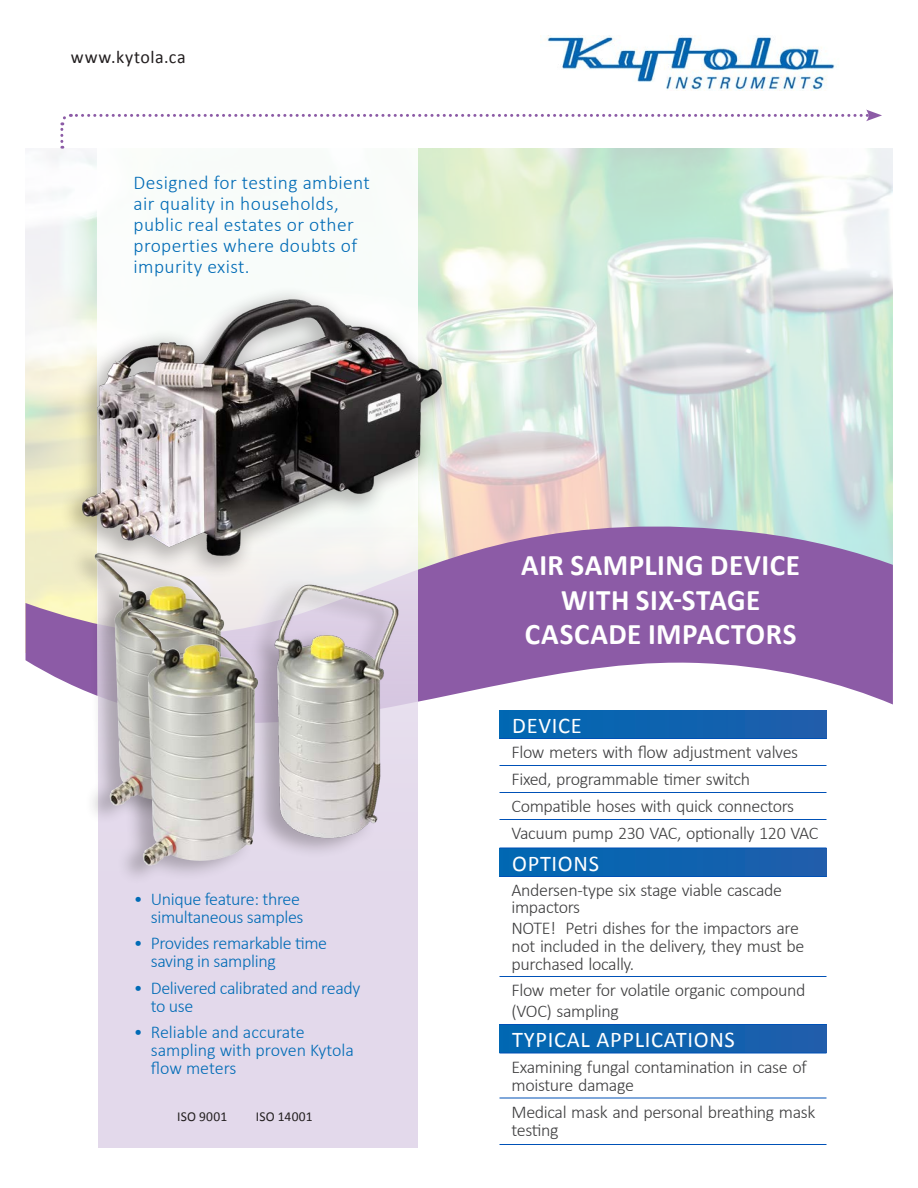
<style>
.page{position:relative;width:918px;height:1188px;background:#fff}
.page>*{position:absolute;margin:0;border:0;box-sizing:border-box;transform-origin:0 0}
.t1{font:700 30px/34.5px "Calibri";letter-spacing:.015em;color:#fff;text-align:center}
.t2{font:22.5px "Calibri";letter-spacing:.03em;color:#fff}
.t3{font:300 19.5px/21px "Calibri";letter-spacing:.02em;color:#006bb6}
.t4{font:18.15px "Calibri";letter-spacing:.04em;color:#231f20}
.Brochure_body{font:300 18px/18px "Calibri";letter-spacing:-.02em;color:#3e3e3f}
.t5{font:300 18px/18px "Calibri";letter-spacing:-.02em;color:#006bb6}
.t6{font:300 18px/18px "Calibri";color:#006bb6}
.t7{font:13.65px "Calibri";letter-spacing:.015em;color:#231f20}
</style>
<div class="page">
<img style="left:540px;top:35px;width:297px;height:56px">
<svg style="left:60px;top:110px;width:822px;height:39px"></svg>
<img style="left:26px;top:149px;width:867px;height:338px">
<svg style="left:26px;top:487px;width:867px;height:239px;fill:#8c5ba6"></svg>
<div style="left:98px;top:140px;width:320px;height:638px;background:#f8fcfa"></div>
<div style="left:98px;top:527px;width:320px;height:621px;background:#e0d5e9"></div>
<div style="left:69px;top:546px;width:156px;height:279px;background:#231f20;opacity:.3"></div>
<img style="left:88px;top:579px;width:145px;height:231px">
<div style="left:101px;top:604px;width:157px;height:282px;background:#231f20;opacity:.3"></div>
<img style="left:120px;top:607px;width:138px;height:264px">
<div style="left:248px;top:578px;width:150px;height:281px;background:#231f20;opacity:.3"></div>
<img style="left:256px;top:579px;width:153px;height:268px">
<div style="left:59px;top:279px;width:413px;height:300px;background:#231f20;opacity:.3"></div>
<img style="left:66px;top:283px;width:395px;height:279px">
<div style="left:500px;top:710px;width:326px;height:29px;background:linear-gradient(to right,#0068b3,#1f5dac)"></div>
<div style="left:500px;top:848px;width:326px;height:29px;background:linear-gradient(to right,#0068b3,#1f5dac)"></div>
<div style="left:500px;top:1024px;width:326px;height:29px;background:linear-gradient(to right,#0068b3,#1f5dac)"></div>
<hr style="left:500px;top:738px;width:326px;height:1px;background:#0051b7">
<hr style="left:500px;top:765px;width:326px;height:1px;background:#0051b7">
<hr style="left:500px;top:792px;width:326px;height:1px;background:#0051b7">
<hr style="left:500px;top:819px;width:326px;height:1px;background:#0051b7">
<hr style="left:500px;top:848px;width:326px;height:1px;background:#0051b7">
<hr style="left:500px;top:876px;width:326px;height:1px;background:#0051b7">
<hr style="left:500px;top:976px;width:326px;height:1px;background:#0051b7">
<hr style="left:500px;top:1024px;width:326px;height:1px;background:#0051b7">
<hr style="left:500px;top:1053px;width:326px;height:1px;background:#0051b7">
<hr style="left:500px;top:1098px;width:326px;height:1px;background:#0051b7">
<hr style="left:500px;top:1144px;width:326px;height:1px;background:#0051b7">
<p class="t4" style="left:71px;top:46px;width:116px">www.kytola.ca</p>
<p class="t3" style="left:134px;top:171px;width:238px">Designed for testing ambient air quality in households, public real estates or other properties where doubts of impurity exist.</p>
<p class="t5" style="left:134px;top:889px;width:171px;text-align:right">• Unique feature: three simultaneous samples</p>
<p class="t5" style="left:151px;top:934px;width:178px;text-indent:-17px">• Provides remarkable time saving in sampling</p>
<p class="t5" style="left:151px;top:978px;width:211px;text-indent:-17px">• Delivered calibrated and ready to use</p>
<p class="t6" style="left:151px;top:1023px;width:205px;text-indent:-17px">• Reliable and accurate sampling with proven Kytola flow meters</p>
<p class="t7" style="left:177px;top:1107px;width:51px">ISO 9001</p>
<p class="t7" style="left:256px;top:1107px;width:58px">ISO 14001</p>
<p class="t1" style="left:521px;top:548px;width:280px">AIR SAMPLING DEVICE<br>WITH SIX-STAGE<br>CASCADE IMPACTORS</p>
<p class="t2" style="left:512px;top:711px;width:71px">DEVICE</p>
<p class="Brochure_body" style="left:512px;top:743px;width:288px">Flow meters with flow adjustment valves</p>
<p class="Brochure_body" style="left:512px;top:770px;width:240px">Fixed, programmable timer switch</p>
<p class="Brochure_body" style="left:512px;top:797px;width:284px">Compatible hoses with quick connectors</p>
<p class="Brochure_body" style="left:512px;top:824px;width:309px">Vacuum pump 230 VAC, optionally 120 VAC</p>
<p class="t2" style="left:512px;top:849px;width:88px">OPTIONS</p>
<p class="Brochure_body" style="left:512px;top:882px;width:272px;line-height:16.5px">Andersen-type six stage viable cascade impactors</p>
<p class="Brochure_body" style="left:512px;top:918px;width:294px">NOTE! Petri dishes for the impactors are not included in the delivery, they must be purchased locally.</p>
<p class="Brochure_body" style="left:512px;top:979px;width:296px;line-height:21px">Flow meter for volatile organic compound (VOC) sampling</p>
<p class="t2" style="left:512px;top:1026px;width:224px">TYPICAL APPLICATIONS</p>
<p class="Brochure_body" style="left:512px;top:1057px;width:297px">Examining fungal contamination in case of moisture damage</p>
<p class="Brochure_body" style="left:512px;top:1102px;width:305px">Medical mask and personal breathing mask testing</p>
</div>
